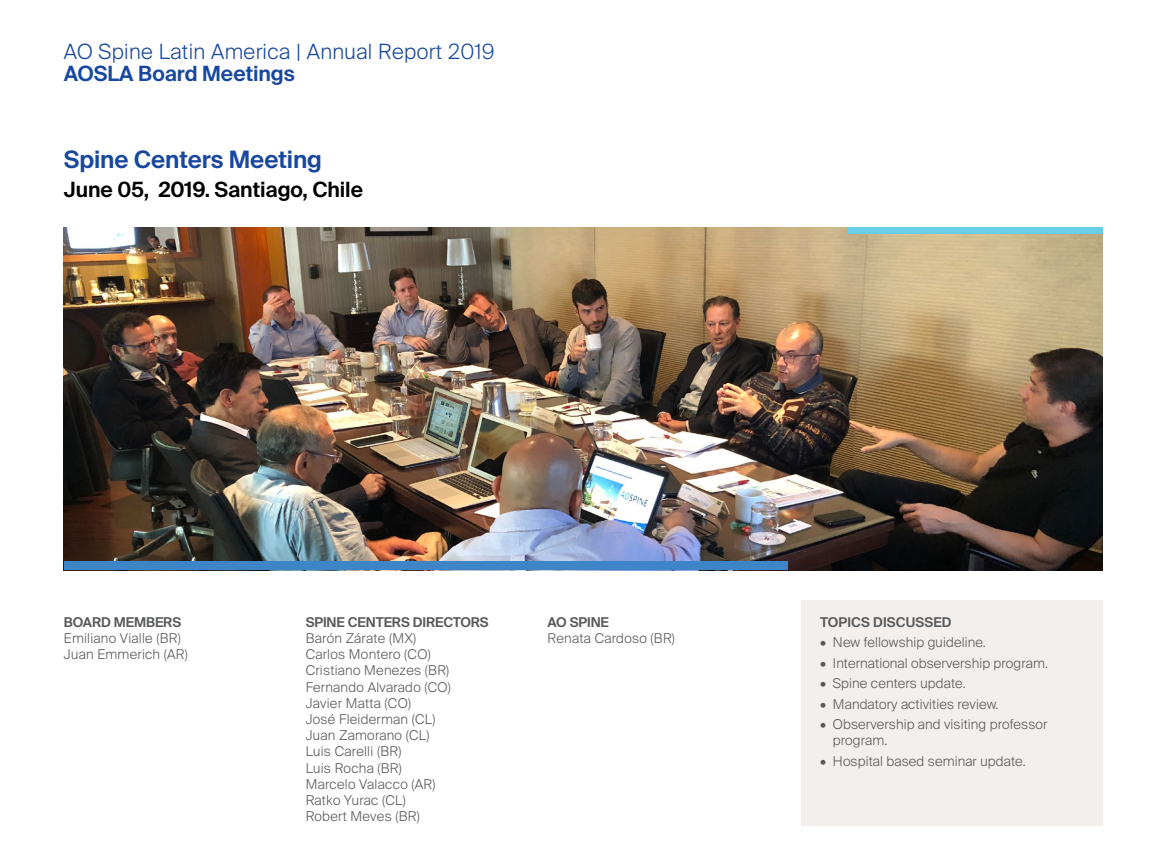
<style>
.page{position:relative;width:1166px;height:868px;background:#fff}
.page>*{position:absolute;margin:0;border:0;box-sizing:border-box;transform-origin:0 0}
.t1{font:600 24px "Suisse Intl";letter-spacing:-.005em;color:#17479e}
.t2{font:300 21px "Suisse Intl";letter-spacing:.02em;color:#17479e}
.t3{font:600 21px "Suisse Intl";letter-spacing:-.005em;color:#000}
.t4{font:600 21px "Suisse Intl";letter-spacing:-.005em;color:#17479e}
.t5{font:300 13.5px/16.2px "Suisse Intl";letter-spacing:.02em;color:#58595b}
.t6{font:600 13.5px "Suisse Intl";letter-spacing:-.005em;color:#58595b}
</style>
<div class="page">
<img style="left:64px;top:228px;width:1037px;height:342px">
<div style="left:846px;top:228px;width:255px;height:6px;background:#6acdea"></div>
<div style="left:64px;top:561px;width:723px;height:9px;background:#3d85c6"></div>
<div style="left:800px;top:600px;width:301px;height:225px;background:#f2efec"></div>
<h2 class="t2" style="left:64px;top:39px;width:432px">AO Spine Latin America | Annual Report 2019</h2>
<h2 class="t4" style="left:64px;top:62px;width:232px">AOSLA Board Meetings</h2>
<h1 class="t1" style="left:64px;top:145px;width:260px">Spine Centers Meeting</h1>
<h2 class="t3" style="left:64px;top:177px;width:300px">June 05, 2019. Santiago, Chile</h2>
<p class="t6" style="left:64px;top:614px;width:119px">BOARD MEMBERS</p>
<p class="t5" style="left:64px;top:630px;width:125px">Emiliano Vialle (BR)<br>Juan Emmerich (AR)</p>
<p class="t6" style="left:305px;top:614px;width:184px">SPINE CENTERS DIRECTORS</p>
<p class="t5" style="left:305px;top:630px;width:147px">Barón Zárate (MX)<br>Carlos Montero (CO)<br>Cristiano Menezes (BR)<br>Fernando Alvarado (CO)<br>Javier Matta (CO)<br>José Fleiderman (CL)<br>Juan Zamorano (CL)<br>Luis Carelli (BR)<br>Luis Rocha (BR)<br>Marcelo Valacco (AR)<br>Ratko Yurac (CL)<br>Robert Meves (BR)</p>
<p class="t6" style="left:547px;top:614px;width:63px">AO SPINE</p>
<p class="t5" style="left:547px;top:630px;width:129px">Renata Cardoso (BR)</p>
<p class="t6" style="left:820px;top:614px;width:133px">TOPICS DISCUSSED</p>
<p class="t5" style="left:820px;top:634px;width:167px">• New fellowship guideline.</p>
<p class="t5" style="left:820px;top:655px;width:229px">• International observership program.</p>
<p class="t5" style="left:820px;top:675px;width:147px">• Spine centers update.</p>
<p class="t5" style="left:820px;top:695px;width:180px">• Mandatory activities review.</p>
<p class="t5" style="left:832px;top:716px;width:216px;text-indent:-13px">• Observership and visiting professor program.</p>
<p class="t5" style="left:820px;top:753px;width:207px">• Hospital based seminar update.</p>
</div>
